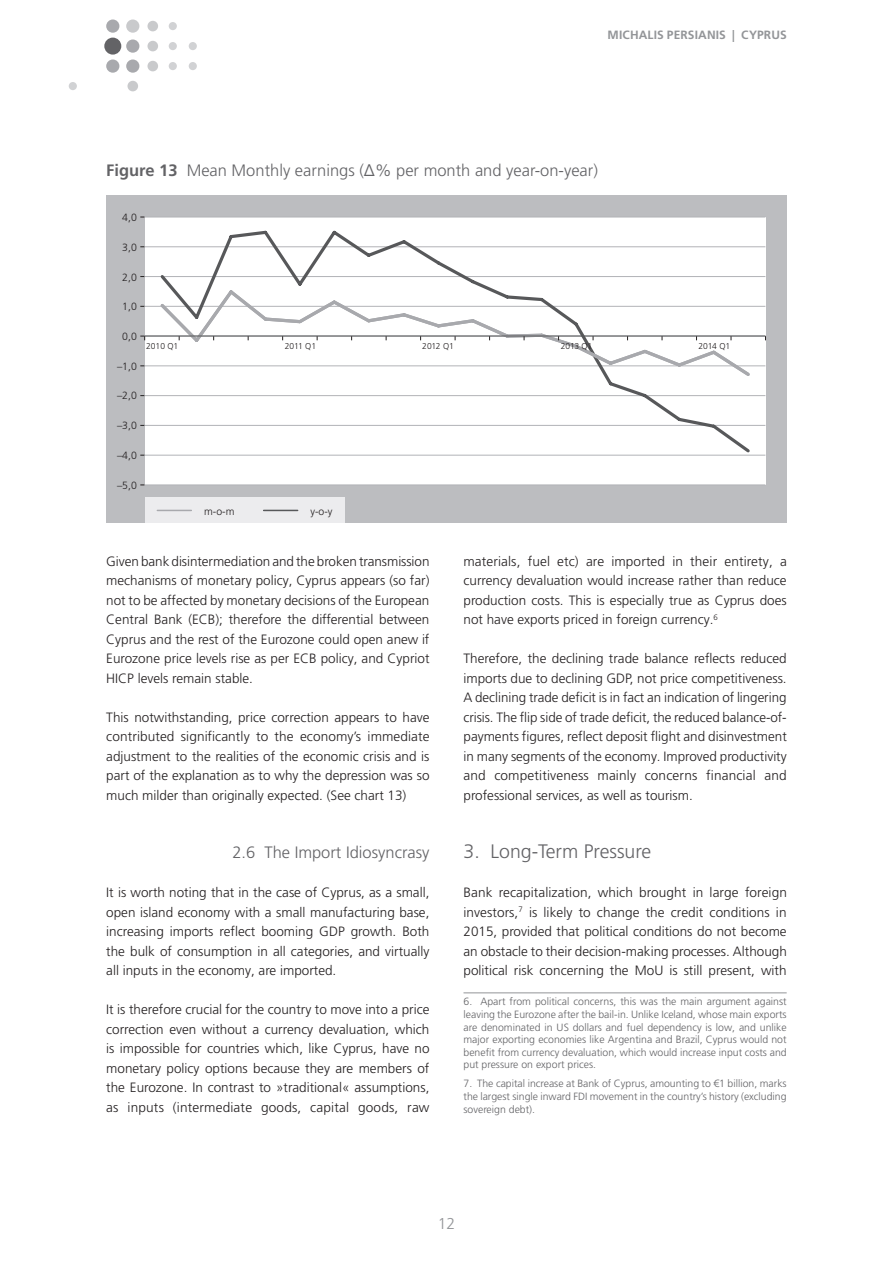
<style>
.page{position:relative;width:893px;height:1263px;background:#fff}
.page>*{position:absolute;margin:0;border:0;box-sizing:border-box;transform-origin:0 0}
.t1{font:300 19.5px "Frutiger LT Pro";color:#636366}
._330_B_U{font:300 16.5px "Frutiger LT Pro";color:#636366}
.t2{font:300 15.75px "Frutiger LT Pro";color:#939598}
._200_Standard{font:300 13.5px/19.5px "Frutiger LT Pro";color:#231f20;text-align:justify}
._201_Standard_O{font:300 13.5px/19.5px "Frutiger LT Pro";color:#231f20;text-align:justify}
.t3{font:700 12px "Frutiger LT Pro";color:#939598}
._380_Fussnote{font:300 10.5px/12.6px "Frutiger LT Pro";color:#636366;text-align:justify}
.t4{font:300 10.5px "Frutiger LT Pro";color:#231f20}
.t5{font:300 8.55px "Frutiger LT Pro";color:#231f20}
.s1{font-weight:700}
</style>
<div class="page">
<div style="left:104px;top:38px;width:17px;height:17px;background:#636366;border-radius:50%"></div>
<div style="left:69px;top:82px;width:8px;height:8px;background:#d1d2d4;border-radius:50%"></div>
<div style="left:127px;top:81px;width:11px;height:10px;background:#c9cacc;border-radius:50%"></div>
<div style="left:169px;top:22px;width:8px;height:8px;background:#d1d2d4;border-radius:50%"></div>
<div style="left:147px;top:21px;width:11px;height:10px;background:#c9cacc;border-radius:50%"></div>
<div style="left:189px;top:42px;width:8px;height:8px;background:#d1d2d4;border-radius:50%"></div>
<div style="left:169px;top:42px;width:8px;height:8px;background:#d1d2d4;border-radius:50%"></div>
<div style="left:147px;top:41px;width:11px;height:10px;background:#c9cacc;border-radius:50%"></div>
<div style="left:189px;top:62px;width:8px;height:8px;background:#d1d2d4;border-radius:50%"></div>
<div style="left:169px;top:62px;width:8px;height:8px;background:#d1d2d4;border-radius:50%"></div>
<div style="left:147px;top:61px;width:11px;height:10px;background:#c9cacc;border-radius:50%"></div>
<div style="left:126px;top:20px;width:13px;height:13px;background:#c9cacc;border-radius:50%"></div>
<div style="left:106px;top:20px;width:13px;height:13px;background:#a8a9ad;border-radius:50%"></div>
<div style="left:126px;top:39px;width:13px;height:14px;background:#a8a9ad;border-radius:50%"></div>
<div style="left:126px;top:59px;width:13px;height:14px;background:#a8a9ad;border-radius:50%"></div>
<div style="left:106px;top:59px;width:13px;height:14px;background:#a8a9ad;border-radius:50%"></div>
<hr style="left:463px;top:992px;width:324px;height:1px;background:#939598">
<div style="left:106px;top:196px;width:681px;height:327px;background:#bcbdc0"></div>
<div style="left:145px;top:217px;width:620px;height:268px;background:#fff"></div>
<hr style="left:145px;top:484px;width:620px;height:1px;background:#b2b3b7">
<hr style="left:145px;top:455px;width:620px;height:1px;background:#b2b3b7">
<hr style="left:145px;top:425px;width:620px;height:1px;background:#b2b3b7">
<hr style="left:145px;top:395px;width:620px;height:1px;background:#b2b3b7">
<hr style="left:145px;top:365px;width:620px;height:1px;background:#b2b3b7">
<hr style="left:145px;top:306px;width:620px;height:1px;background:#b2b3b7">
<hr style="left:145px;top:276px;width:620px;height:1px;background:#b2b3b7">
<hr style="left:145px;top:246px;width:620px;height:1px;background:#b2b3b7">
<hr style="left:145px;top:217px;width:620px;height:1px;background:#b2b3b7">
<svg style="left:158px;top:230px;width:595px;height:225px"></svg>
<svg style="left:158px;top:287px;width:594px;height:92px"></svg>
<hr style="left:145px;top:336px;width:620px;height:1px;background:#57585a">
<div style="left:145px;top:498px;width:199px;height:25px;background:#ececee"></div>
<hr style="left:157px;top:510px;width:34px;height:1px;background:#a8a9ad">
<hr style="left:264px;top:510px;width:34px;height:1px;background:#57585a">
<p class="t3" style="left:608px;top:28px;width:19px">MICHALIS</p>
<p class="t3" style="left:667px;top:28px;width:15px">PERSIANIS</p>
<p class="t3" style="left:732px;top:28px;width:26px">| CYPRUS</p>
<p class="_330_B_U" style="left:106px;top:160px;width:493px"><span class="s1">FIGURE 13</span> Mean Monthly earnings (Δ% per month and year-on-year)</p>
<p class="t4" style="left:122px;top:211px;width:16px">4,0</p>
<p class="t4" style="left:122px;top:241px;width:16px">3,0</p>
<p class="t4" style="left:122px;top:271px;width:16px">2,0</p>
<p class="t4" style="left:122px;top:301px;width:16px">1,0</p>
<p class="t4" style="left:122px;top:330px;width:16px">0,0</p>
<p class="t4" style="left:117px;top:360px;width:21px">–1,0</p>
<p class="t4" style="left:117px;top:390px;width:21px">–2,0</p>
<p class="t4" style="left:117px;top:419px;width:21px">–3,0</p>
<p class="t4" style="left:117px;top:449px;width:21px">–4,0</p>
<p class="t4" style="left:117px;top:479px;width:21px">–5,0</p>
<p class="t5" style="left:146px;top:341px;width:34px">2010 Q1</p>
<p class="t5" style="left:285px;top:341px;width:33px">2011 Q1</p>
<p class="t5" style="left:422px;top:341px;width:33px">2012 Q1</p>
<p class="t5" style="left:561px;top:341px;width:33px">2013 Q1</p>
<p class="t5" style="left:698px;top:341px;width:33px">2014 Q1</p>
<p class="t4" style="left:204px;top:505px;width:32px">m-o-m</p>
<p class="t4" style="left:310px;top:505px;width:24px">y-o-y</p>
<p class="_200_Standard" style="left:106px;top:551px;width:325px">Given bank disintermediation and the broken transmission mechanisms of monetary policy, Cyprus appears (so far) not to be affected by monetary decisions of the European Central Bank (ECB); therefore the differential between Cyprus and the rest of the Eurozone could open anew if Eurozone price levels rise as per ECB policy, and Cypriot HICP levels remain stable.</p>
<p class="_200_Standard" style="left:106px;top:707px;width:325px">This notwithstanding, price correction appears to have contributed significantly to the economy’s immediate adjustment to the realities of the economic crisis and is part of the explanation as to why the depression was so much milder than originally expected. (See chart 13)</p>
<p class="_330_B_U" style="left:232px;top:843px;width:199px">2.6 The Import Idiosyncrasy</p>
<p class="_201_Standard_O" style="left:106px;top:883px;width:325px">It is worth noting that in the case of Cyprus, as a small, open island economy with a small manufacturing base, increasing imports reflect booming GDP growth. Both the bulk of consumption in all categories, and virtually all inputs in the economy, are imported.</p>
<p class="_200_Standard" style="left:106px;top:1000px;width:325px">It is therefore crucial for the country to move into a price correction even without a currency devaluation, which is impossible for countries which, like Cyprus, have no monetary policy options because they are members of the Eurozone. In contrast to »traditional« assumptions, as inputs (intermediate goods, capital goods, raw</p>
<p class="_200_Standard" style="left:463px;top:551px;width:325px">materials, fuel etc) are imported in their entirety, a currency devaluation would increase rather than reduce production costs. This is especially true as Cyprus does not have exports priced in foreign currency.<sup>6</sup></p>
<p class="_200_Standard" style="left:463px;top:649px;width:325px">Therefore, the declining trade balance reflects reduced imports due to declining GDP, not price competitiveness.<br>A declining trade deficit is in fact an indication of lingering crisis. The flip side of trade deficit, the reduced balance-of&shy;payments figures, reflect deposit flight and disinvestment in many segments of the economy. Improved productivity and competitiveness mainly concerns financial and professional services, as well as tourism.</p>
<p class="t1" style="left:463px;top:840px;width:189px">3. Long-Term Pressure</p>
<p class="_201_Standard_O" style="left:463px;top:883px;width:325px">Bank recapitalization, which brought in large foreign investors,<sup>7</sup> is likely to change the credit conditions in 2015, provided that political conditions do not become an obstacle to their decision-making processes. Although political risk concerning the MoU is still present, with</p>
<p class="_380_Fussnote" style="left:463px;top:995px;width:325px">6. Apart from political concerns, this was the main argument against leaving the Eurozone after the bail-in. Unlike Iceland, whose main exports are denominated in US dollars and fuel dependency is low, and unlike major exporting economies like Argentina and Brazil, Cyprus would not benefit from currency devaluation, which would increase input costs and put pressure on export prices.</p>
<p class="_380_Fussnote" style="left:463px;top:1077px;width:325px">7. The capital increase at Bank of Cyprus, amounting to €1 billion, marks the largest single inward FDI movement in the country’s history (excluding sovereign debt).</p>
<p class="t2" style="left:438px;top:1214px;width:19px">12</p>
</div>
